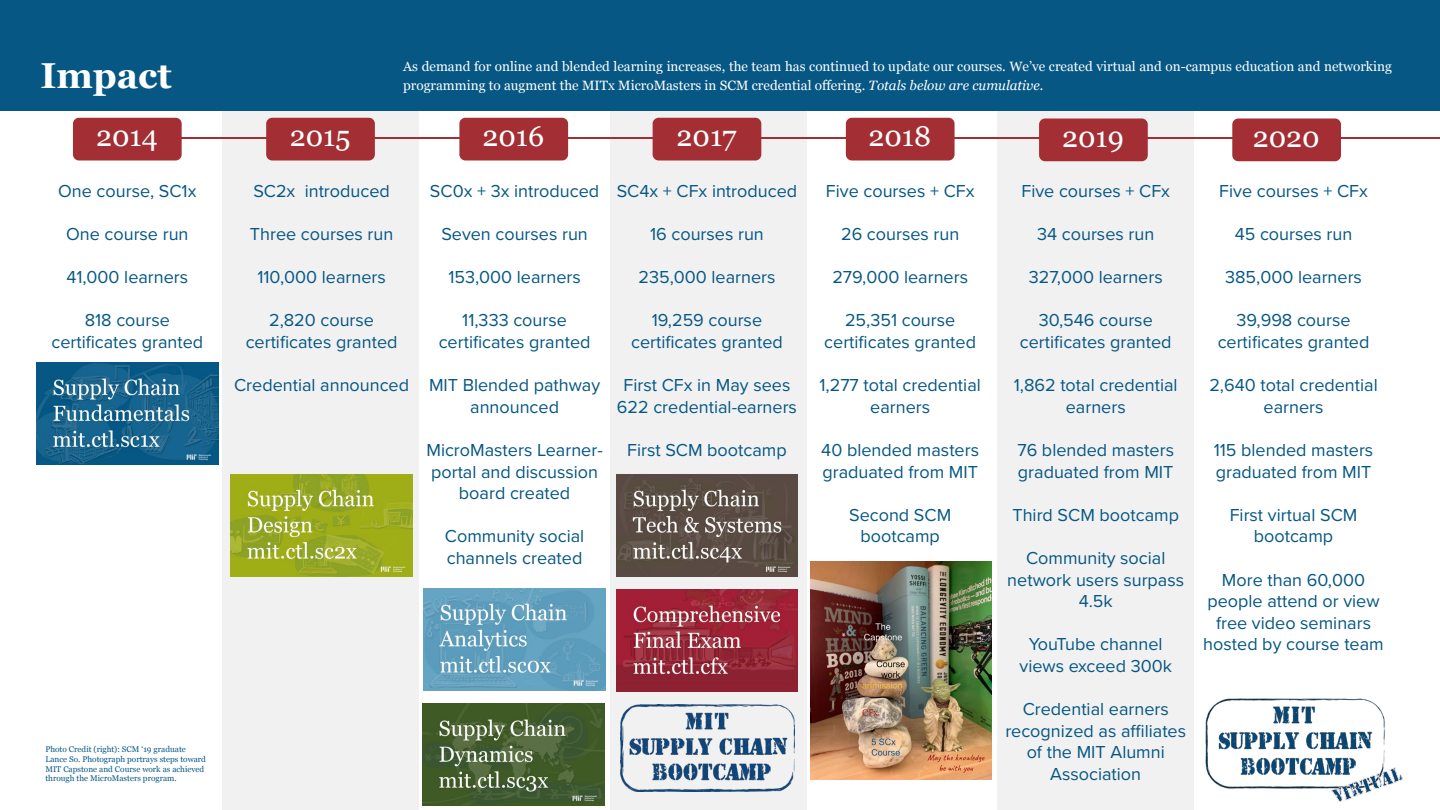
<style>
.page{position:relative;width:1440px;height:810px;background:#fff}
.page>*{position:absolute;margin:0;border:0;box-sizing:border-box;transform-origin:0 0}
.t1{font:700 36px "Georgia";color:#fff}
.t2{font:28.5px "Georgia";color:#fff}
.t3{font:18px/21.6px "Proxima Nova";color:#065784;text-align:center}
.t4{font:13.5px/19.5px "Georgia";color:#fff}
.t5{font:8.25px/9.9px "Georgia";color:#065784}
.s1{font-style:italic}
</style>
<div class="page">
<div style="left:998px;top:0;width:196px;height:810px;background:#f1f1f2"></div>
<div style="left:610px;top:0;width:197px;height:810px;background:#f1f1f2"></div>
<div style="left:223px;top:0;width:196px;height:810px;background:#f1f1f2"></div>
<hr style="left:74px;top:137px;width:1366px;height:2px;background:#a32f34">
<div style="left:73px;top:118px;width:109px;height:42px;background:#a32f34;border-radius:6px"></div>
<div style="left:266px;top:118px;width:109px;height:42px;background:#a32f34;border-radius:6px"></div>
<div style="left:459px;top:118px;width:109px;height:42px;background:#a32f34;border-radius:6px"></div>
<div style="left:653px;top:118px;width:108px;height:42px;background:#a32f34;border-radius:6px"></div>
<div style="left:846px;top:118px;width:109px;height:42px;background:#a32f34;border-radius:6px"></div>
<div style="left:1039px;top:118px;width:109px;height:43px;background:#a32f34;border-radius:6px"></div>
<div style="left:1232px;top:118px;width:109px;height:43px;background:#a32f34;border-radius:6px"></div>
<img style="left:36px;top:362px;width:182px;height:103px">
<img style="left:231px;top:474px;width:182px;height:102px">
<img style="left:423px;top:704px;width:182px;height:102px">
<img style="left:424px;top:588px;width:182px;height:102px">
<img style="left:616px;top:474px;width:182px;height:102px">
<img style="left:616px;top:590px;width:182px;height:102px">
<img style="left:810px;top:561px;width:181px;height:219px">
<img style="left:620px;top:705px;width:175px;height:86px">
<img style="left:1205px;top:698px;width:198px;height:104px">
<div style="left:0;top:0;width:1440px;height:111px;background:#065784"></div>
<p class="t1" style="left:40px;top:48px;width:133px">Impact</p>
<p class="t4" style="left:403px;top:56px;width:990px">As demand for online and blended learning increases, the team has continued to update our courses. We’ve created virtual and on-campus education and networking programming to augment the MITx MicroMasters in SCM credential offering. <span class="s1">Totals below are cumulative.</span></p>
<p class="t2" style="left:96px;top:115px;width:63px">2014</p>
<p class="t2" style="left:290px;top:115px;width:62px">2015</p>
<p class="t2" style="left:483px;top:115px;width:63px">2016</p>
<p class="t2" style="left:677px;top:115px;width:61px">2017</p>
<p class="t2" style="left:869px;top:115px;width:64px">2018</p>
<p class="t2" style="left:1062px;top:116px;width:63px">2019</p>
<p class="t2" style="left:1253px;top:116px;width:68px">2020</p>
<p class="t3" style="left:58px;top:179px;width:140px">One course, SC1x</p>
<p class="t3" style="left:66px;top:222px;width:124px">One course run</p>
<p class="t3" style="left:66px;top:266px;width:123px">41,000 learners</p>
<p class="t3" style="left:85px;top:309px;width:87px">818 course</p>
<p class="t3" style="left:51px;top:330px;width:153px">certificates granted</p>
<p class="t3" style="left:253px;top:179px;width:138px">SC2x introduced</p>
<p class="t3" style="left:250px;top:222px;width:145px">Three courses run</p>
<p class="t3" style="left:257px;top:266px;width:130px">110,000 learners</p>
<p class="t3" style="left:246px;top:309px;width:153px">2,820 course certificates granted</p>
<p class="t3" style="left:234px;top:374px;width:177px">Credential announced</p>
<p class="t3" style="left:430px;top:179px;width:171px">SC0x + 3x introduced</p>
<p class="t3" style="left:441px;top:222px;width:148px">Seven courses run</p>
<p class="t3" style="left:448px;top:266px;width:134px">153,000 learners</p>
<p class="t3" style="left:439px;top:309px;width:153px">11,333 course certificates granted</p>
<p class="t3" style="left:429px;top:374px;width:173px">MIT Blended pathway announced</p>
<p class="t3" style="left:426px;top:438px;width:178px">MicroMasters Learner&shy;portal and discussion board created</p>
<p class="t3" style="left:445px;top:525px;width:141px;text-align:left">Community social channels created</p>
<p class="t3" style="left:617px;top:179px;width:182px">SC4x + CFx introduced</p>
<p class="t3" style="left:650px;top:222px;width:115px">16 courses run</p>
<p class="t3" style="left:638px;top:266px;width:139px">235,000 learners</p>
<p class="t3" style="left:631px;top:309px;width:153px">19,259 course certificates granted</p>
<p class="t3" style="left:624px;top:374px;width:168px">First CFx in May sees</p>
<p class="t3" style="left:617px;top:395px;width:182px">622 credential-earners</p>
<p class="t3" style="left:627px;top:438px;width:161px">First SCM bootcamp</p>
<p class="t3" style="left:826px;top:179px;width:150px">Five courses + CFx</p>
<p class="t3" style="left:841px;top:222px;width:120px">26 courses run</p>
<p class="t3" style="left:832px;top:266px;width:137px">279,000 learners</p>
<p class="t3" style="left:824px;top:309px;width:153px">25,351 course certificates granted</p>
<p class="t3" style="left:820px;top:374px;width:163px">1,277 total credential earners</p>
<p class="t3" style="left:821px;top:438px;width:159px;text-align:left">40 blended masters graduated from MIT</p>
<p class="t3" style="left:849px;top:503px;width:104px">Second SCM bootcamp</p>
<p class="t3" style="left:1021px;top:179px;width:150px">Five courses + CFx</p>
<p class="t3" style="left:1037px;top:222px;width:119px">34 courses run</p>
<p class="t3" style="left:1029px;top:266px;width:135px">327,000 learners</p>
<p class="t3" style="left:1020px;top:309px;width:153px">30,546 course certificates granted</p>
<p class="t3" style="left:1014px;top:374px;width:165px">1,862 total credential earners</p>
<p class="t3" style="left:1017px;top:438px;width:158px;text-align:left">76 blended masters graduated from MIT</p>
<p class="t3" style="left:1012px;top:503px;width:168px">Third SCM bootcamp</p>
<p class="t3" style="left:1007px;top:546px;width:178px">Community social network users surpass<br>4.5k</p>
<p class="t3" style="left:1020px;top:633px;width:154px">YouTube channel views exceed 300k</p>
<p class="t3" style="left:1005px;top:698px;width:182px">Credential earners recognized as affiliates of the MIT Alumni<br>Association</p>
<p class="t3" style="left:1219px;top:179px;width:150px">Five courses + CFx</p>
<p class="t3" style="left:1235px;top:222px;width:119px">45 courses run</p>
<p class="t3" style="left:1225px;top:266px;width:138px">385,000 learners</p>
<p class="t3" style="left:1218px;top:309px;width:153px">39,998 course certificates granted</p>
<p class="t3" style="left:1209px;top:374px;width:170px">2,640 total credential earners</p>
<p class="t3" style="left:1214px;top:438px;width:161px;text-align:left">115 blended masters graduated from MIT</p>
<p class="t3" style="left:1230px;top:503px;width:129px">First virtual SCM bootcamp</p>
<p class="t3" style="left:1203px;top:568px;width:182px">More than 60,000 people attend or view free video seminars hosted by course team</p>
<p class="t5" style="left:45px;top:744px;width:162px">Photo Credit (right): SCM ‘19 graduate Lance So. Photograph portrays steps toward MIT Capstone and Course work as achieved through the MicroMasters program.</p>
</div>
